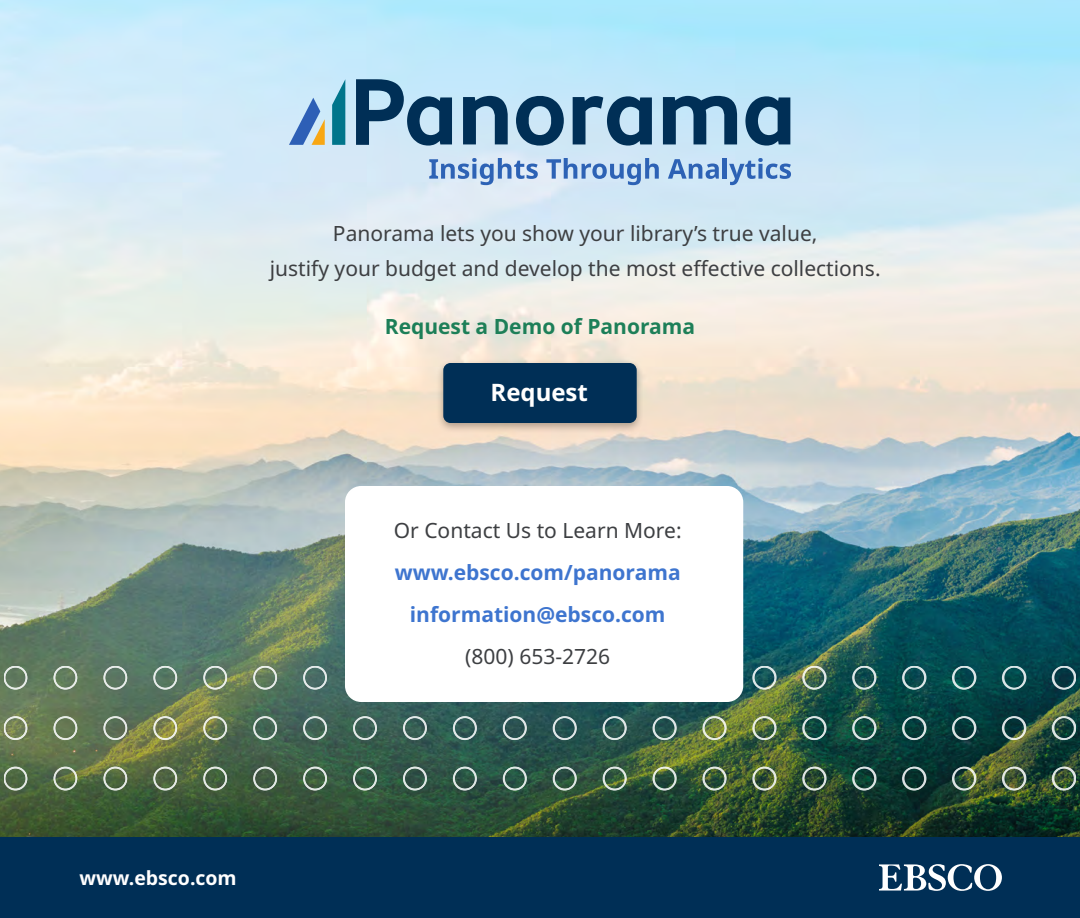
<style>
.page{position:relative;width:1080px;height:918px;background:#fff}
.page>*{position:absolute;margin:0;border:0;box-sizing:border-box;transform-origin:0 0}
.t1{font:700 24px "Noto Sans";color:#fff}
.t2{font:21px/34.5px "Noto Sans";color:#3d3f42;text-align:center}
.t3{font:700 21px/41.7px "Noto Sans";color:#3e75cf;text-align:center}
.t4{font:700 21px "Noto Sans";color:#1d7f58}
.t5{font:700 19.5px "Noto Sans";color:#fff}
</style>
<div class="page">
<img style="left:0;top:0;width:1080px;height:837px">
<div style="left:0;top:837px;width:1080px;height:81px;background:#002f56"></div>
<svg style="left:879px;top:864px;width:123px;height:27px"></svg>
<div style="left:436px;top:359px;width:208px;height:75px;background:#000;opacity:.3"></div>
<div style="left:443px;top:363px;width:194px;height:60px;background:#002f56;border-radius:7px"></div>
<img style="left:4px;top:666px;width:1071px;height:129px">
<div style="left:4px;top:666px;width:23px;height:23px;border:2px solid #d9dadb;border-radius:50%"></div>
<div style="left:54px;top:666px;width:23px;height:23px;border:2px solid #d9dadb;border-radius:50%"></div>
<div style="left:104px;top:666px;width:23px;height:23px;border:2px solid #d9dadb;border-radius:50%"></div>
<div style="left:154px;top:666px;width:23px;height:23px;border:2px solid #d9dadb;border-radius:50%"></div>
<div style="left:203px;top:666px;width:24px;height:23px;border:2px solid #d9dadb;border-radius:50%"></div>
<div style="left:253px;top:666px;width:24px;height:23px;border:2px solid #d9dadb;border-radius:50%"></div>
<div style="left:303px;top:666px;width:24px;height:23px;border:2px solid #d9dadb;border-radius:50%"></div>
<div style="left:753px;top:666px;width:24px;height:23px;border:2px solid #d9dadb;border-radius:50%"></div>
<div style="left:803px;top:666px;width:24px;height:23px;border:2px solid #d9dadb;border-radius:50%"></div>
<div style="left:853px;top:666px;width:24px;height:23px;border:2px solid #d9dadb;border-radius:50%"></div>
<div style="left:903px;top:666px;width:23px;height:23px;border:2px solid #d9dadb;border-radius:50%"></div>
<div style="left:953px;top:666px;width:23px;height:23px;border:2px solid #d9dadb;border-radius:50%"></div>
<div style="left:1003px;top:666px;width:23px;height:23px;border:2px solid #d9dadb;border-radius:50%"></div>
<div style="left:1053px;top:666px;width:22px;height:23px;border:2px solid #d9dadb;border-radius:50%"></div>
<div style="left:4px;top:716px;width:23px;height:24px;border:2px solid #d9dadb;border-radius:50%"></div>
<div style="left:54px;top:716px;width:23px;height:24px;border:2px solid #d9dadb;border-radius:50%"></div>
<div style="left:104px;top:716px;width:23px;height:24px;border:2px solid #d9dadb;border-radius:50%"></div>
<div style="left:154px;top:716px;width:23px;height:24px;border:2px solid #d9dadb;border-radius:50%"></div>
<div style="left:203px;top:716px;width:24px;height:24px;border:2px solid #d9dadb;border-radius:50%"></div>
<div style="left:253px;top:716px;width:24px;height:24px;border:2px solid #d9dadb;border-radius:50%"></div>
<div style="left:303px;top:716px;width:24px;height:24px;border:2px solid #d9dadb;border-radius:50%"></div>
<div style="left:353px;top:716px;width:24px;height:24px;border:2px solid #d9dadb;border-radius:50%"></div>
<div style="left:403px;top:716px;width:24px;height:24px;border:2px solid #d9dadb;border-radius:50%"></div>
<div style="left:453px;top:716px;width:24px;height:24px;border:2px solid #d9dadb;border-radius:50%"></div>
<div style="left:503px;top:716px;width:24px;height:24px;border:2px solid #d9dadb;border-radius:50%"></div>
<div style="left:553px;top:716px;width:24px;height:24px;border:2px solid #d9dadb;border-radius:50%"></div>
<div style="left:603px;top:716px;width:24px;height:24px;border:2px solid #d9dadb;border-radius:50%"></div>
<div style="left:653px;top:716px;width:24px;height:24px;border:2px solid #d9dadb;border-radius:50%"></div>
<div style="left:703px;top:716px;width:24px;height:24px;border:2px solid #d9dadb;border-radius:50%"></div>
<div style="left:753px;top:716px;width:24px;height:24px;border:2px solid #d9dadb;border-radius:50%"></div>
<div style="left:803px;top:716px;width:24px;height:24px;border:2px solid #d9dadb;border-radius:50%"></div>
<div style="left:853px;top:716px;width:24px;height:24px;border:2px solid #d9dadb;border-radius:50%"></div>
<div style="left:903px;top:716px;width:23px;height:24px;border:2px solid #d9dadb;border-radius:50%"></div>
<div style="left:953px;top:716px;width:23px;height:24px;border:2px solid #d9dadb;border-radius:50%"></div>
<div style="left:1003px;top:716px;width:23px;height:24px;border:2px solid #d9dadb;border-radius:50%"></div>
<div style="left:1053px;top:716px;width:22px;height:24px;border:2px solid #d9dadb;border-radius:50%"></div>
<div style="left:4px;top:767px;width:23px;height:23px;border:2px solid #d9dadb;border-radius:50%"></div>
<div style="left:54px;top:767px;width:23px;height:23px;border:2px solid #d9dadb;border-radius:50%"></div>
<div style="left:104px;top:767px;width:23px;height:23px;border:2px solid #d9dadb;border-radius:50%"></div>
<div style="left:154px;top:767px;width:23px;height:23px;border:2px solid #d9dadb;border-radius:50%"></div>
<div style="left:203px;top:767px;width:24px;height:23px;border:2px solid #d9dadb;border-radius:50%"></div>
<div style="left:253px;top:767px;width:24px;height:23px;border:2px solid #d9dadb;border-radius:50%"></div>
<div style="left:303px;top:767px;width:24px;height:23px;border:2px solid #d9dadb;border-radius:50%"></div>
<div style="left:353px;top:767px;width:24px;height:23px;border:2px solid #d9dadb;border-radius:50%"></div>
<div style="left:403px;top:767px;width:24px;height:23px;border:2px solid #d9dadb;border-radius:50%"></div>
<div style="left:453px;top:767px;width:24px;height:23px;border:2px solid #d9dadb;border-radius:50%"></div>
<div style="left:503px;top:767px;width:24px;height:23px;border:2px solid #d9dadb;border-radius:50%"></div>
<div style="left:553px;top:767px;width:24px;height:23px;border:2px solid #d9dadb;border-radius:50%"></div>
<div style="left:603px;top:767px;width:24px;height:23px;border:2px solid #d9dadb;border-radius:50%"></div>
<div style="left:653px;top:767px;width:24px;height:23px;border:2px solid #d9dadb;border-radius:50%"></div>
<div style="left:703px;top:767px;width:24px;height:23px;border:2px solid #d9dadb;border-radius:50%"></div>
<div style="left:753px;top:767px;width:24px;height:23px;border:2px solid #d9dadb;border-radius:50%"></div>
<div style="left:803px;top:767px;width:24px;height:23px;border:2px solid #d9dadb;border-radius:50%"></div>
<div style="left:853px;top:767px;width:24px;height:23px;border:2px solid #d9dadb;border-radius:50%"></div>
<div style="left:903px;top:767px;width:23px;height:23px;border:2px solid #d9dadb;border-radius:50%"></div>
<div style="left:953px;top:767px;width:23px;height:23px;border:2px solid #d9dadb;border-radius:50%"></div>
<div style="left:1003px;top:767px;width:23px;height:23px;border:2px solid #d9dadb;border-radius:50%"></div>
<div style="left:1053px;top:767px;width:22px;height:23px;border:2px solid #d9dadb;border-radius:50%"></div>
<div style="left:346px;top:487px;width:396px;height:214px;background:#fff;border-radius:15px"></div>
<div style="left:345px;top:486px;width:398px;height:216px;border:2px solid #fff;border-radius:15px"></div>
<svg style="left:356px;top:79px;width:96px;height:67px;background:#658ba7"></svg>
<svg style="left:463px;top:96px;width:45px;height:48px;background:#4b7291"></svg>
<svg style="left:516px;top:95px;width:48px;height:51px;background:#597f9d"></svg>
<svg style="left:573px;top:96px;width:79px;height:50px;background:#577e9b"></svg>
<svg style="left:663px;top:96px;width:74px;height:48px;background:#4f7897"></svg>
<svg style="left:745px;top:96px;width:45px;height:50px;background:#46708f"></svg>
<svg style="left:429px;top:158px;width:109px;height:27px;background:#a0bbe0"></svg>
<svg style="left:546px;top:158px;width:113px;height:27px;background:#9fbce1"></svg>
<svg style="left:668px;top:159px;width:51px;height:20px"></svg>
<hr style="left:723px;top:158px;width:4px;height:21px;background:#2d62b5">
<svg style="left:729px;top:158px;width:62px;height:27px;background:#9cbde1"></svg>
<svg style="left:289px;top:98px;width:36px;height:47px;background:#9cb4cb"></svg>
<svg style="left:332px;top:79px;width:13px;height:66px"></svg>
<p class="t2" style="left:270px;top:217px;width:612px">Panorama lets you show your library’s true value,<br>justify your budget and develop the most effective collections.</p>
<p class="t4" style="left:385px;top:312px;width:312px">Request a Demo of Panorama</p>
<p class="t1" style="left:490px;top:375px;width:99px">Request</p>
<p class="t2" style="left:394px;top:514px;width:289px">Or Contact Us to Learn More:</p>
<p class="t3" style="left:395px;top:552px;width:287px">www.ebsco.com/panorama information@ebsco.com</p>
<p class="t2" style="left:465px;top:639px;width:146px">(800) 653-2726</p>
<p class="t5" style="left:80px;top:864px;width:159px">www.ebsco.com</p>
</div>
